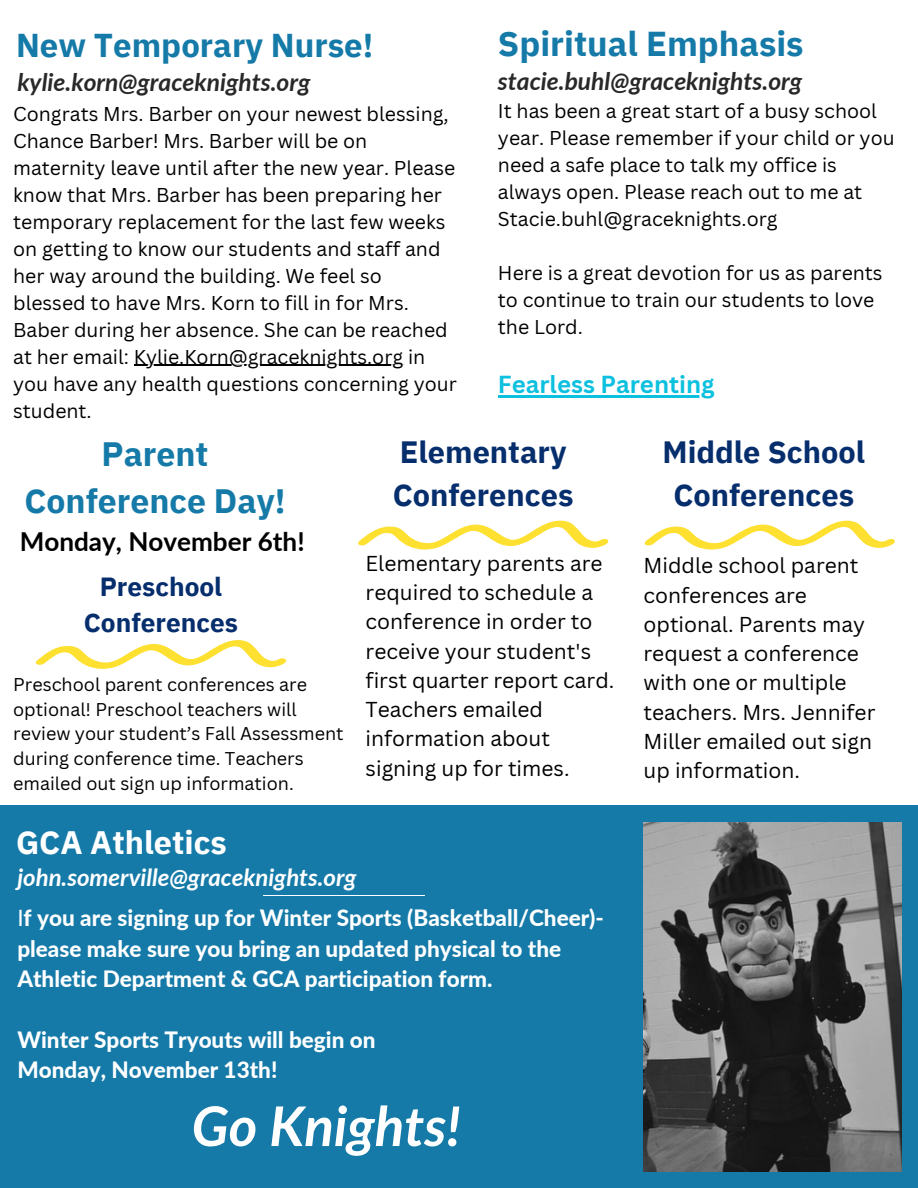
<style>
.page{position:relative;width:918px;height:1188px;background:#fff}
.page>*{position:absolute;margin:0;border:0;box-sizing:border-box;transform-origin:0 0}
.t1{font:italic 700 54.6px "Lato";color:#fff}
.t2{font:700 34.5px "IBM Plex Sans";color:#157aa8}
.t3{font:700 33.75px/47.2px "IBM Plex Sans";color:#157aa8;text-align:center}
.t4{font:700 33px "IBM Plex Sans";color:#157aa8}
.t5{font:700 32.4px "IBM Plex Sans";color:#fff}
.t6{font:700 30.75px/42.3px "IBM Plex Sans";color:#062e6d}
.t7{font:700 26.25px "IBM Plex Sans";color:#062e6d}
.t8{font:700 26.1px "Lato";color:#000}
.t9{font:italic 700 24.6px "Lato";color:#282828}
.t10{font:italic 700 24px "Lato";color:#fff}
.t11{font:700 24px "Canva Sans";color:#0cc0df}
.t12{font:800 22.5px/30.3px "Lato";color:#fff}
.t13{font:21px/29.2px "Canva Sans";color:#000}
.t14{font:19.5px/27px "Canva Sans";color:#000}
.t15{font:18px/24.8px "Canva Sans";color:#000}
.s1{font-weight:400}
</style>
<div class="page">
<div style="left:0;top:805px;width:918px;height:383px;background:#157aa8"></div>
<img style="left:644px;top:822px;width:257px;height:349px">
<hr style="left:263px;top:895px;width:162px;height:1px;background:#fff">
<svg style="left:358px;top:520px;width:251px;height:30px"></svg>
<svg style="left:644px;top:520px;width:251px;height:30px"></svg>
<svg style="left:35px;top:640px;width:251px;height:29px"></svg>
<hr style="left:134px;top:365px;width:269px;height:1px;background:#000">
<hr style="left:498px;top:395px;width:217px;height:2px;background:#0cc0df">
<p class="t4" style="left:16px;top:23px;width:359px">New Temporary Nurse!</p>
<p class="t9" style="left:17px;top:67px;width:295px">kylie.korn@graceknights.org</p>
<p class="t14" style="left:13px;top:100px;width:445px">Congrats Mrs. Barber on your newest blessing, Chance Barber! Mrs. Barber will be on maternity leave until after the new year. Please know that Mrs. Barber has been preparing her temporary replacement for the last few weeks on getting to know our students and staff and her way around the building. We feel so blessed to have Mrs. Korn to fill in for Mrs.<br>Baber during her absence. She can be reached at her email: Kylie.Korn@graceknights.org in you have any health questions concerning your student.</p>
<p class="t2" style="left:498px;top:21px;width:307px">Spiritual Emphasis</p>
<p class="t9" style="left:498px;top:65px;width:306px">stacie.buhl@graceknights.org</p>
<p class="t14" style="left:498px;top:97px;width:398px">It has been a great start of a busy school year. Please remember if your child or you need a safe place to talk my office is always open. Please reach out to me at Stacie.buhl@graceknights.org</p>
<p class="t14" style="left:498px;top:259px;width:386px">Here is a great devotion for us as parents to continue to train our students to love the Lord.</p>
<p class="t11" style="left:498px;top:367px;width:218px">Fearless Parenting</p>
<p class="t3" style="left:25px;top:430px;width:262px">Parent<br>Conference Day!</p>
<p class="t8" style="left:20px;top:525px;width:286px">Monday, November 6th!</p>
<p class="t7" style="left:100px;top:569px;width:124px">Preschool</p>
<p class="t7" style="left:84px;top:605px;width:156px">Conferences</p>
<p class="t15" style="left:13px;top:671px;width:332px">Preschool parent conferences are optional! Preschool teachers will review your student’s Fall Assessment during conference time. Teachers emailed out sign up information.</p>
<p class="t6" style="left:393px;top:431px;width:182px">Elementary<br>Conferences</p>
<p class="t6" style="left:663px;top:431px;width:204px;text-align:center">Middle School<br>Conferences</p>
<p class="t13" style="left:366px;top:548px;width:250px">Elementary parents are required to schedule a conference in order to receive your student's first quarter report card.<br>Teachers emailed information about signing up for times.</p>
<p class="t13" style="left:644px;top:551px;width:233px">Middle school parent conferences are optional. Parents may request a conference with one or multiple teachers. Mrs. Jennifer<br>Miller emailed out sign up information.</p>
<p class="t5" style="left:16px;top:821px;width:212px">GCA Athletics</p>
<p class="t10" style="left:17px;top:862px;width:341px">john.somerville@graceknights.org</p>
<p class="t12" style="left:17px;top:902px;width:588px"><span class="s1">I</span>f you are signing up for Winter Sports (Basketball/Cheer)- please make sure you bring an updated physical to the<br>Athletic Department &amp; GCA participation form.</p>
<p class="t12" style="left:17px;top:1024px;width:360px">Winter Sports Tryouts will begin on</p>
<p class="t12" style="left:17px;top:1054px;width:262px">Monday, November 13th!</p>
<p class="t1" style="left:192px;top:1092px;width:271px">Go Knights!</p>
</div>
